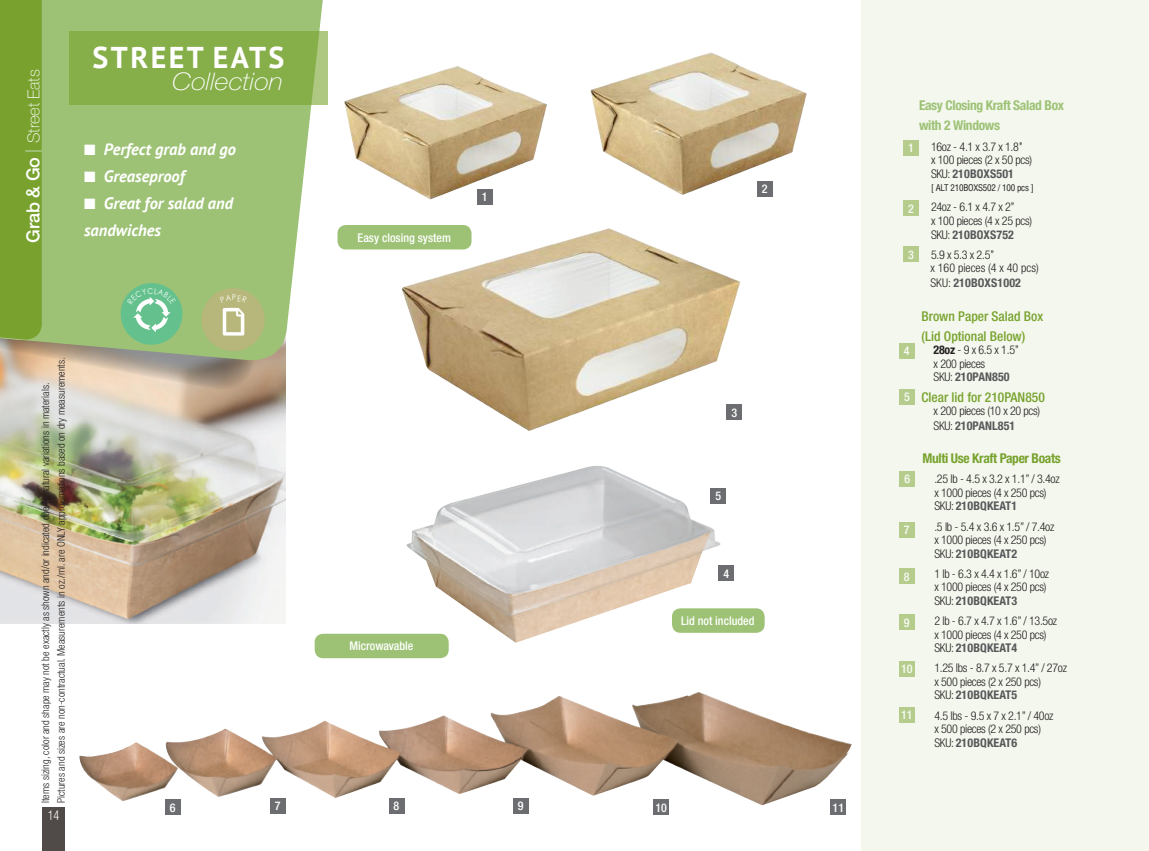
<style>
.page{position:relative;width:1149px;height:851px;background:#fff}
.page>*{position:absolute;margin:0;border:0;box-sizing:border-box;transform-origin:0 0}
.t1{font:700 30px "PT Sans";letter-spacing:.08em;color:#fff}
.t2{font:italic 100 24.3px "Helvetica Neue";color:#fff;scale:1.11 1}
.t3{font:italic 700 16.5px/27px "PT Sans";color:#fff}
.t4{font:100 16.5px "Helvetica Neue";letter-spacing:-.01em;color:#fff}
.t5{font:500 condensed 13.5px/20.2px "Helvetica Neue LT Std";color:#78a22d}
.t6{font:700 condensed 13.5px/20.2px "Helvetica Neue LT Std";letter-spacing:-.025em;color:#9dc275}
.t7{font:700 condensed 13.5px "Helvetica Neue LT Std";letter-spacing:-.025em;color:#78a22d}
.t8{font:300 condensed 13.5px "Helvetica Neue LT Std";color:#fff;scale:.9 1}
.t9{font:300 condensed 12px/13.5px "Helvetica Neue";letter-spacing:-.025em;color:#231f20}
.t10{font:700 condensed 12px "Helvetica Neue LT Std";letter-spacing:.01em;color:#57585a}
.t11{font:300 condensed 12px/13.5px "Helvetica Neue LT Std";letter-spacing:-.025em;color:#231f20}
.t12{font:500 condensed 12px "Helvetica Neue LT Std";color:#fff}
.t13{font:300 condensed 12px/13.5px "Helvetica Neue";color:#231f20}
.t14{font:500 condensed 12px "Helvetica Neue";color:#fff}
.t15{font:300 condensed 10.5px/15.8px "Helvetica Neue LT Std";color:#231f20}
.t16{font:condensed 9px "Helvetica LT Std";letter-spacing:-.025em;color:#231f20}
.s1{font-weight:500;font-size:18px}
.s2{font-weight:700;font-size:18px;color:#9dc175}
.s3{font-family:"Helvetica Neue";font-weight:300;color:#231f20}
.s4{font-weight:700}
.s5{font-weight:700;color:#57585a}
</style>
<div class="page">
<div style="left:861px;top:0;width:287px;height:850px;background:#f3f7ed"></div>
<div style="left:337px;top:225px;width:134px;height:24px;background:#9dc275;border-radius:9px"></div>
<div style="left:314px;top:633px;width:134px;height:25px;background:#9dc275;border-radius:9px"></div>
<img style="left:0;top:391px;width:285px;height:232px">
<svg style="left:0;top:363px;width:286px;height:28px"></svg>
<svg style="left:0;top:0;width:327px;height:363px;fill:#9dc275"></svg>
<div style="left:0;top:0;width:42px;height:341px;background:#78a22d"></div>
<img style="left:406px;top:466px;width:314px;height:176px">
<div style="left:43px;top:807px;width:22px;height:43px;background:#504a48"></div>
<img style="left:79px;top:692px;width:772px;height:113px">
<img style="left:590px;top:52px;width:217px;height:145px">
<img style="left:344px;top:66px;width:203px;height:138px">
<img style="left:396px;top:225px;width:345px;height:206px">
<div style="left:476px;top:189px;width:16px;height:16px;background:#6c6d70"></div>
<div style="left:726px;top:404px;width:16px;height:16px;background:#6c6d70"></div>
<div style="left:756px;top:181px;width:16px;height:16px;background:#6c6d70"></div>
<div style="left:718px;top:565px;width:16px;height:15px;background:#6c6d70"></div>
<div style="left:902px;top:140px;width:16px;height:16px;background:#b5cc8d"></div>
<div style="left:902px;top:200px;width:16px;height:16px;background:#b5cc8d"></div>
<div style="left:902px;top:246px;width:16px;height:16px;background:#b5cc8d"></div>
<div style="left:898px;top:389px;width:16px;height:15px;background:#b5cc8d"></div>
<div style="left:671px;top:608px;width:93px;height:24px;background:#9dc275;border-radius:9px"></div>
<div style="left:898px;top:343px;width:16px;height:16px;background:#b5cc8d"></div>
<div style="left:710px;top:488px;width:16px;height:15px;background:#6c6d70"></div>
<div style="left:164px;top:799px;width:16px;height:16px;background:#6c6d70"></div>
<div style="left:270px;top:797px;width:15px;height:16px;background:#6c6d70"></div>
<div style="left:388px;top:797px;width:16px;height:16px;background:#6c6d70"></div>
<div style="left:512px;top:797px;width:16px;height:16px;background:#6c6d70"></div>
<div style="left:653px;top:799px;width:16px;height:16px;background:#6c6d70"></div>
<div style="left:830px;top:799px;width:16px;height:16px;background:#6c6d70"></div>
<div style="left:898px;top:522px;width:16px;height:16px;background:#b5cc8d"></div>
<div style="left:898px;top:568px;width:16px;height:16px;background:#b5cc8d"></div>
<div style="left:898px;top:614px;width:16px;height:16px;background:#b5cc8d"></div>
<div style="left:898px;top:660px;width:16px;height:16px;background:#b5cc8d"></div>
<div style="left:898px;top:707px;width:16px;height:16px;background:#b5cc8d"></div>
<div style="left:899px;top:471px;width:16px;height:16px;background:#b5cc8d"></div>
<div style="left:69px;top:31px;width:258px;height:73px;background:#86ae49"></div>
<svg style="left:201px;top:287px;width:65px;height:64px"></svg>
<svg style="left:120px;top:282px;width:62px;height:63px"></svg>
<h3 class="t4" style="left:24px;top:243px;width:175px;rotate:-90deg"><span class="s1">Grab &amp; Go</span> <span class="s2">|</span> Street Eats</h3>
<h1 class="t1" style="left:92px;top:37px;width:193px">STREET EATS</h1>
<h2 class="t2" style="left:172px;top:68px;width:101px">Collection</h2>
<h3 class="t3" style="left:84px;top:135px;width:153px">■ Perfect grab and go</h3>
<h3 class="t3" style="left:84px;top:162px;width:102px">■ Greaseproof</h3>
<h3 class="t3" style="left:84px;top:189px;width:150px">■ Great for salad and sandwiches</h3>
<p class="t12" style="left:357px;top:230px;width:95px">Easy closing system</p>
<p class="t12" style="left:481px;top:190px;width:7px">1</p>
<p class="t12" style="left:761px;top:182px;width:7px">2</p>
<p class="t15" style="left:37px;top:802px;width:447px;rotate:-90deg">Items sizing, color and shape may not be exactly as shown and/or indicated due to natural variations in materials.<br>Pictures and sizes are non-contractual. Measurements in oz./ml. are ONLY approximations based on dry measurements.</p>
<p class="t8" style="left:48px;top:807px;width:14px">14</p>
<p class="t12" style="left:731px;top:405px;width:7px">3</p>
<p class="t12" style="left:715px;top:488px;width:7px">5</p>
<p class="t14" style="left:723px;top:566px;width:7px">4</p>
<p class="t12" style="left:349px;top:638px;width:65px">Microwavable</p>
<p class="t12" style="left:680px;top:613px;width:75px">Lid not included</p>
<p class="t14" style="left:170px;top:800px;width:7px">6</p>
<p class="t14" style="left:275px;top:798px;width:7px">7</p>
<p class="t14" style="left:393px;top:798px;width:7px">8</p>
<p class="t14" style="left:518px;top:798px;width:7px">9</p>
<p class="t14" style="left:655px;top:800px;width:13px">10</p>
<p class="t14" style="left:832px;top:800px;width:13px">11</p>
<p class="t6" style="left:918px;top:95px;width:146px">Easy Closing Kraft Salad Box with 2 Windows</p>
<p class="t9" style="left:930px;top:139px;width:103px">16oz - 4.1 x 3.7 x 1.8’’<br>x 100 pieces (2 x 50 pcs)</p>
<p class="t10" style="left:930px;top:166px;width:84px"><span class="s3">SKU:</span> 210BOXS501</p>
<p class="t16" style="left:930px;top:182px;width:104px">[ ALT 210BOXS502 / 100 pcs ]</p>
<p class="t9" style="left:930px;top:200px;width:103px">24oz - 6.1 x 4.7 x 2’’<br>x 100 pieces (4 x 25 pcs)</p>
<p class="t10" style="left:930px;top:227px;width:84px"><span class="s3">SKU:</span> 210BOXS752</p>
<p class="t13" style="left:930px;top:247px;width:110px">5.9 x 5.3 x 2.5’’<br>x 160 pieces (4 x 40 pcs)</p>
<p class="t10" style="left:930px;top:276px;width:92px"><span class="s3">SKU:</span> 210BOXS1002</p>
<p class="t12" style="left:907px;top:141px;width:7px">1</p>
<p class="t12" style="left:907px;top:201px;width:7px">2</p>
<p class="t12" style="left:907px;top:247px;width:7px">3</p>
<p class="t12" style="left:903px;top:343px;width:7px">4</p>
<p class="t12" style="left:903px;top:389px;width:7px">5</p>
<p class="t12" style="left:904px;top:471px;width:7px">6</p>
<p class="t12" style="left:903px;top:523px;width:7px">7</p>
<p class="t12" style="left:903px;top:569px;width:7px">8</p>
<p class="t12" style="left:903px;top:615px;width:7px">9</p>
<p class="t12" style="left:900px;top:661px;width:13px">10</p>
<p class="t12" style="left:900px;top:708px;width:13px">11</p>
<p class="t5" style="left:921px;top:305px;width:123px">Brown Paper Salad Box (Lid Optional Below)</p>
<p class="t11" style="left:933px;top:343px;width:87px"><span class="s4">28oz</span> - 9 x 6.5 x 1.5’’ x 200 pieces<br>SKU: <span class="s5">210PAN850</span></p>
<p class="t5" style="left:921px;top:386px;width:125px">Clear lid for 210PAN850</p>
<p class="t11" style="left:933px;top:403px;width:108px;line-height:15px">x 200 pieces (10 x 20 pcs)<br>SKU: <span class="s5">210PANL851</span></p>
<p class="t7" style="left:922px;top:450px;width:140px">Multi Use Kraft Paper Boats</p>
<p class="t9" style="left:934px;top:472px;width:127px">.25 lb - 4.5 x 3.2 x 1.1” / 3.4oz x 1000 pieces (4 x 250 pcs)</p>
<p class="t10" style="left:934px;top:498px;width:84px"><span class="s3">SKU:</span> 210BQKEAT1</p>
<p class="t9" style="left:934px;top:519px;width:121px">.5 lb - 5.4 x 3.6 x 1.5” / 7.4oz x 1000 pieces (4 x 250 pcs)</p>
<p class="t10" style="left:934px;top:546px;width:84px"><span class="s3">SKU:</span> 210BQKEAT2</p>
<p class="t9" style="left:934px;top:566px;width:116px">1 lb - 6.3 x 4.4 x 1.6” / 10oz x 1000 pieces (4 x 250 pcs)</p>
<p class="t10" style="left:934px;top:593px;width:84px"><span class="s3">SKU:</span> 210BQKEAT3</p>
<p class="t9" style="left:934px;top:614px;width:124px">2 lb - 6.7 x 4.7 x 1.6” / 13.5oz x 1000 pieces (4 x 250 pcs)</p>
<p class="t10" style="left:934px;top:640px;width:84px"><span class="s3">SKU:</span> 210BQKEAT4</p>
<p class="t9" style="left:934px;top:661px;width:134px">1.25 lbs - 8.7 x 5.7 x 1.4” / 27oz x 500 pieces (2 x 250 pcs)</p>
<p class="t10" style="left:934px;top:687px;width:84px"><span class="s3">SKU:</span> 210BQKEAT5</p>
<p class="t9" style="left:934px;top:708px;width:120px">4.5 lbs - 9.5 x 7 x 2.1” / 40oz x 500 pieces (2 x 250 pcs)</p>
<p class="t10" style="left:934px;top:735px;width:84px"><span class="s3">SKU:</span> 210BQKEAT6</p>
</div>
